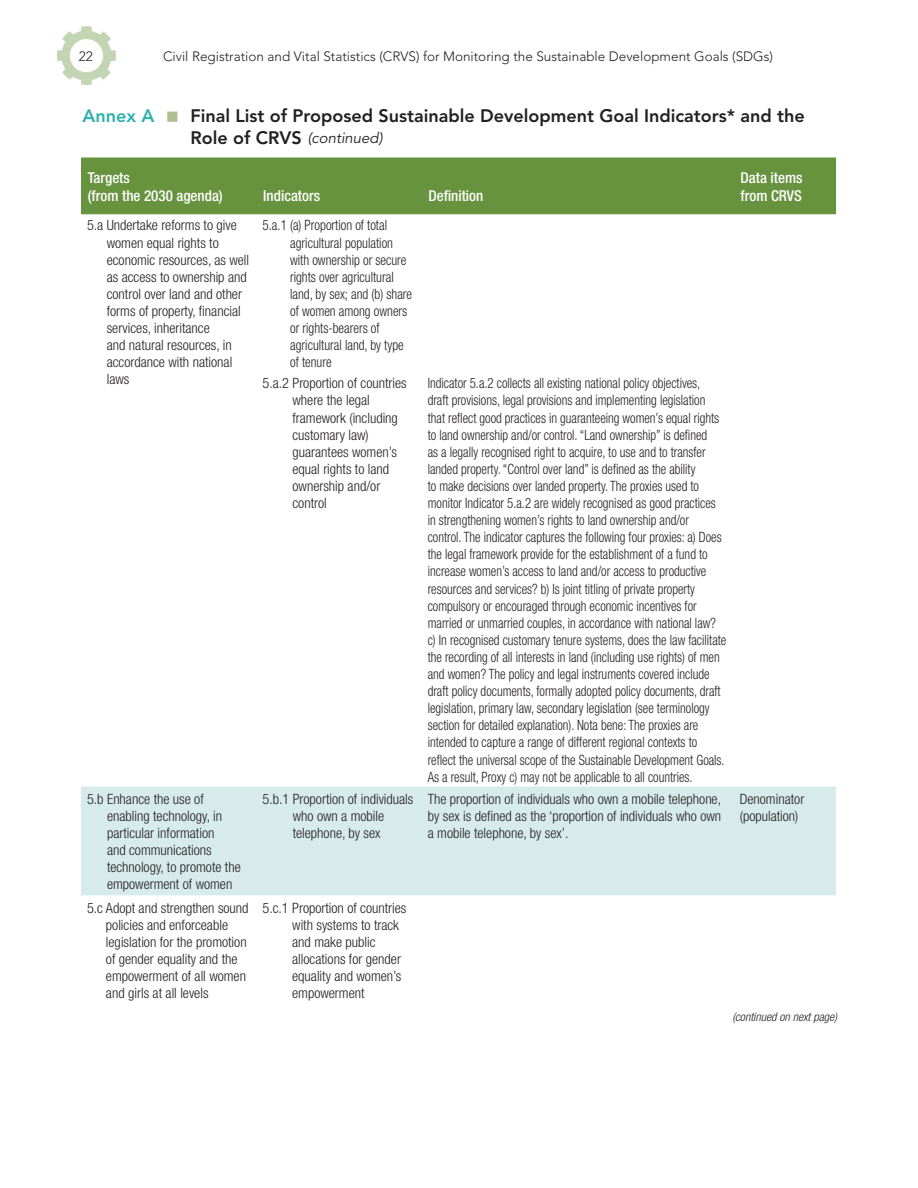
<style>
.page{position:relative;width:918px;height:1188px;background:#fff}
.page>*{position:absolute;margin:0;border:0;box-sizing:border-box;transform-origin:0 0}
.t1{font:800 18px/21.6px "Avenir LT Std";color:#231f20}
.t2{font:800 18px "Avenir LT Std";color:#2eb1ae}
.t3{font:500 condensed 15px/18px "Helvetica Neue";color:#fff}
.t4{font:italic 15px "Avenir LT Std";color:#231f20}
.t5{font:300 condensed 14.25px/17.1px "Helvetica Neue";color:#231f20;scale:.9 1}
.t6{font:300 condensed 14.25px/17.1px "Helvetica Neue";color:#231f20}
.t7{font:300 condensed 14.25px/17.1px "Helvetica Neue";color:#231f20;scale:.92 1}
.t8{font:300 13.5px "Avenir LT Std";color:#231f20}
.t9{font:italic 300 condensed 12px "Helvetica Neue";color:#231f20}
</style>
<div class="page">
<img style="left:57px;top:26px;width:59px;height:59px">
<div style="left:81px;top:157px;width:755px;height:57px;background:#67933f"></div>
<div style="left:81px;top:786px;width:755px;height:109px;background:#d8ebeb"></div>
<p class="t8" style="left:79px;top:48px;width:16px">22</p>
<p class="t8" style="left:163px;top:48px;width:611px">Civil Registration and Vital Statistics (CRVS) for Monitoring the Sustainable Development Goals (SDGs)</p>
<p class="t2" style="left:82px;top:105px;width:73px">Annex A</p>
<p class="t1" style="left:190px;top:105px;width:616px">Final List of Proposed Sustainable Development Goal Indicators* and the<br>Role of CRVS</p>
<p class="t3" style="left:88px;top:168px;width:137px">Targets<br>(from the 2030 agenda)</p>
<p class="t4" style="left:308px;top:129px;width:77px">(continued)</p>
<p class="t3" style="left:741px;top:168px;width:63px">Data items from CRVS</p>
<p class="t3" style="left:263px;top:186px;width:58px">Indicators</p>
<p class="t3" style="left:428px;top:186px;width:56px">Definition</p>
<p class="t6" style="left:107px;top:217px;width:144px;text-indent:-20px">5.a Undertake reforms to give women equal rights to economic resources, as well as access to ownership and control over land and other forms of property, financial services, inheritance<br>and natural resources, in accordance with national laws</p>
<p class="t7" style="left:290px;top:217px;width:134px;text-indent:-28px">5.a.1 (a) Proportion of total agricultural population with ownership or secure rights over agricultural land, by sex; and (b) share of women among owners or rights-bearers of agricultural land, by type of tenure</p>
<p class="t6" style="left:293px;top:375px;width:116px;text-indent:-30px">5.a.2 Proportion of countries where the legal framework (including customary law) guarantees women’s equal rights to land ownership and/or control</p>
<p class="t5" style="left:428px;top:375px;width:333px">Indicator 5.a.2 collects all existing national policy objectives,<br>draft provisions, legal provisions and implementing legislation<br>that reflect good practices in guaranteeing women’s equal rights to land ownership and/or control. “Land ownership” is defined<br>as a legally recognised right to acquire, to use and to transfer landed property. “Control over land” is defined as the ability<br>to make decisions over landed property. The proxies used to monitor Indicator 5.a.2 are widely recognised as good practices in strengthening women’s rights to land ownership and/or control. The indicator captures the following four proxies: a) Does the legal framework provide for the establishment of a fund to increase women’s access to land and/or access to productive resources and services? b) Is joint titling of private property compulsory or encouraged through economic incentives for married or unmarried couples, in accordance with national law? c) In recognised customary tenure systems, does the law facilitate the recording of all interests in land (including use rights) of men and women? The policy and legal instruments covered include draft policy documents, formally adopted policy documents, draft legislation, primary law, secondary legislation (see terminology section for detailed explanation). Nota bene: The proxies are intended to capture a range of different regional contexts to reflect the universal scope of the Sustainable Development Goals.<br>As a result, Proxy c) may not be applicable to all countries.</p>
<p class="t6" style="left:107px;top:790px;width:135px;text-indent:-20px">5.b Enhance the use of enabling technology, in particular information<br>and communications technology, to promote the empowerment of women</p>
<p class="t6" style="left:263px;top:790px;width:152px;text-align:center">5.b.1 Proportion of individuals who own a mobile<br>telephone, by sex</p>
<p class="t6" style="left:428px;top:790px;width:295px;text-align:justify">The proportion of individuals who own a mobile telephone, by sex is defined as the ‘proportion of individuals who own a mobile telephone, by sex’.</p>
<p class="t6" style="left:740px;top:790px;width:66px">Denominator (population)</p>
<p class="t6" style="left:106px;top:899px;width:144px;text-indent:-19px">5.c Adopt and strengthen sound policies and enforceable legislation for the promotion of gender equality and the empowerment of all women and girls at all levels</p>
<p class="t6" style="left:292px;top:899px;width:116px;text-indent:-30px">5.c.1 Proportion of countries with systems to track and make public allocations for gender equality and women’s empowerment</p>
<p class="t9" style="left:732px;top:1010px;width:106px">(continued on next page)</p>
</div>
